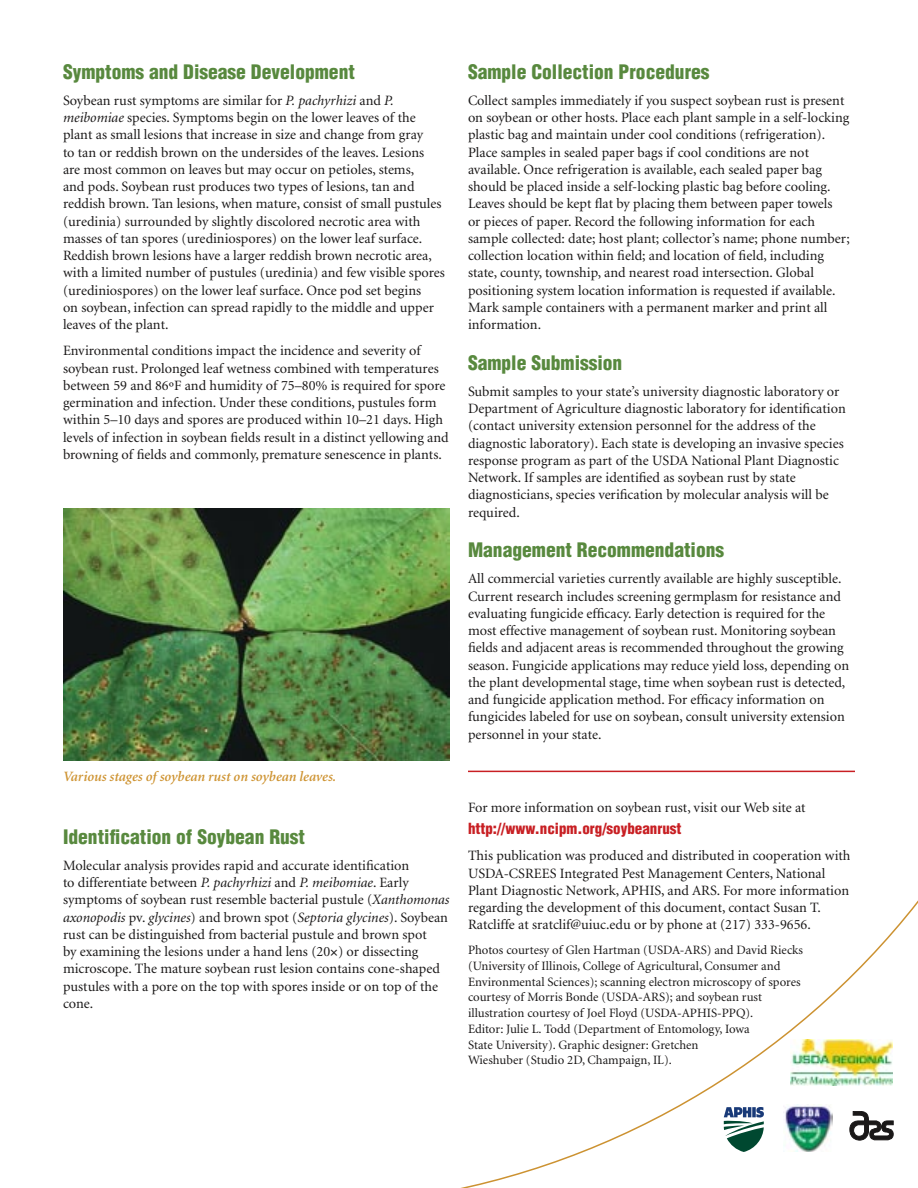
<style>
.page{position:relative;width:918px;height:1188px;background:#fff}
.page>*{position:absolute;margin:0;border:0;box-sizing:border-box;transform-origin:0 0}
.subhead{font:900 condensed 19.5px "Helvetica";color:#58893e}
.web_URL{font:900 condensed 15px "Helvetica";color:#c81f23}
.text{font:14.25px/17.2px "Minion";color:#1a1818}
.web_body_text{font:14.25px "Minion";color:#1a1818}
.t1{font:italic 600 14.25px "Minion";color:#ce9331}
.small_text{font:12.75px/15.8px "Minion";color:#1a1818}
.s1{font-style:italic}
</style>
<div class="page">
<svg style="left:290px;top:760px;width:628px;height:428px"></svg>
<img style="left:63px;top:508px;width:387px;height:252px">
<img style="left:784px;top:1104px;width:49px;height:47px">
<svg style="left:724px;top:1107px;width:40px;height:45px"></svg>
<svg style="left:850px;top:1111px;width:43px;height:29px"></svg>
<img style="left:790px;top:1040px;width:102px;height:45px">
<hr style="left:468px;top:771px;width:387px;height:1px;background:#c81f23">
<svg style="left:331px;top:949px;width:6px;height:7px"></svg>
<p class="subhead" style="left:63px;top:59px;width:293px">Symptoms and Disease Development</p>
<p class="text" style="left:63px;top:92px;width:384px">Soybean rust symptoms are similar for <span class="s1">P. pachyrhizi</span> and <span class="s1">P. meibomiae</span> species. Symptoms begin on the lower leaves of the plant as small lesions that increase in size and change from gray<br>to tan or reddish brown on the undersides of the leaves. Lesions<br>are most common on leaves but may occur on petioles, stems,<br>and pods. Soybean rust produces two types of lesions, tan and reddish brown. Tan lesions, when mature, consist of small pustules (uredinia) surrounded by slightly discolored necrotic area with masses of tan spores (urediniospores) on the lower leaf surface.<br>Reddish brown lesions have a larger reddish brown necrotic area, with a limited number of pustules (uredinia) and few visible spores (urediniospores) on the lower leaf surface. Once pod set begins<br>on soybean, infection can spread rapidly to the middle and upper leaves of the plant.</p>
<p class="text" style="left:63px;top:343px;width:387px">Environmental conditions impact the incidence and severity of soybean rust. Prolonged leaf wetness combined with temperatures between 59 and 86ºF and humidity of 75–80% is required for spore germination and infection. Under these conditions, pustules form within 5–10 days and spores are produced within 10–21 days. High levels of infection in soybean fields result in a distinct yellowing and browning of fields and commonly, premature senescence in plants.</p>
<p class="t1" style="left:63px;top:769px;width:275px">Various stages of soybean rust on soybean leaves.</p>
<p class="subhead" style="left:63px;top:824px;width:244px">Identification of Soybean Rust</p>
<p class="text" style="left:63px;top:857px;width:388px">Molecular analysis provides rapid and accurate identification<br>to differentiate between <span class="s1">P. pachyrhizi</span> and <span class="s1">P. meibomiae</span>. Early symptoms of soybean rust resemble bacterial pustule (<span class="s1">Xanthomonas axonopodis</span> pv. <span class="s1">glycines</span>) and brown spot (<span class="s1">Septoria glycines</span>). Soybean rust can be distinguished from bacterial pustule and brown spot<br>by examining the lesions under a hand lens (20 ) or dissecting microscope. The mature soybean rust lesion contains cone-shaped pustules with a pore on the top with spores inside or on top of the cone.</p>
<p class="subhead" style="left:468px;top:59px;width:243px">Sample Collection Procedures</p>
<p class="text" style="left:468px;top:92px;width:383px">Collect samples immediately if you suspect soybean rust is present on soybean or other hosts. Place each plant sample in a self-locking plastic bag and maintain under cool conditions (refrigeration).<br>Place samples in sealed paper bags if cool conditions are not available. Once refrigeration is available, each sealed paper bag should be placed inside a self-locking plastic bag before cooling.<br>Leaves should be kept flat by placing them between paper towels<br>or pieces of paper. Record the following information for each sample collected: date; host plant; collector’s name; phone number; collection location within field; and location of field, including state, county, township, and nearest road intersection. Global positioning system location information is requested if available.<br>Mark sample containers with a permanent marker and print all information.</p>
<p class="subhead" style="left:468px;top:350px;width:156px">Sample Submission</p>
<p class="text" style="left:468px;top:383px;width:379px">Submit samples to your state’s university diagnostic laboratory or Department of Agriculture diagnostic laboratory for identification (contact university extension personnel for the address of the diagnostic laboratory). Each state is developing an invasive species response program as part of the USDA National Plant Diagnostic Network. If samples are identified as soybean rust by state diagnosticians, species verification by molecular analysis will be required.</p>
<p class="subhead" style="left:468px;top:538px;width:258px">Management Recommendations</p>
<p class="text" style="left:468px;top:571px;width:383px">All commercial varieties currently available are highly susceptible.<br>Current research includes screening germplasm for resistance and evaluating fungicide efficacy. Early detection is required for the most effective management of soybean rust. Monitoring soybean fields and adjacent areas is recommended throughout the growing season. Fungicide applications may reduce yield loss, depending on the plant developmental stage, time when soybean rust is detected, and fungicide application method. For efficacy information on fungicides labeled for use on soybean, consult university extension personnel in your state.</p>
<p class="web_body_text" style="left:468px;top:800px;width:339px">For more information on soybean rust, visit our Web site at</p>
<p class="web_URL" style="left:468px;top:819px;width:215px">http://www.ncipm.org/soybeanrust</p>
<p class="text" style="left:468px;top:848px;width:384px">This publication was produced and distributed in cooperation with USDA-CSREES Integrated Pest Management Centers, National Plant Diagnostic Network, APHIS, and ARS. For more information regarding the development of this document, contact Susan T.<br>Ratcliffe at sratclif@uiuc.edu or by phone at (217) 333-9656.</p>
<p class="small_text" style="left:468px;top:943px;width:337px">Photos courtesy of Glen Hartman (USDA-ARS) and David Riecks (University of Illinois, College of Agricultural, Consumer and Environmental Sciences); scanning electron microscopy of spores courtesy of Morris Bonde (USDA-ARS); and soybean rust illustration courtesy of Joel Floyd (USDA-APHIS-PPQ).<br>Editor: Julie L. Todd (Department of Entomology, Iowa<br>State University). Graphic designer: Gretchen<br>Wieshuber (Studio 2D, Champaign, IL).</p>
</div>
